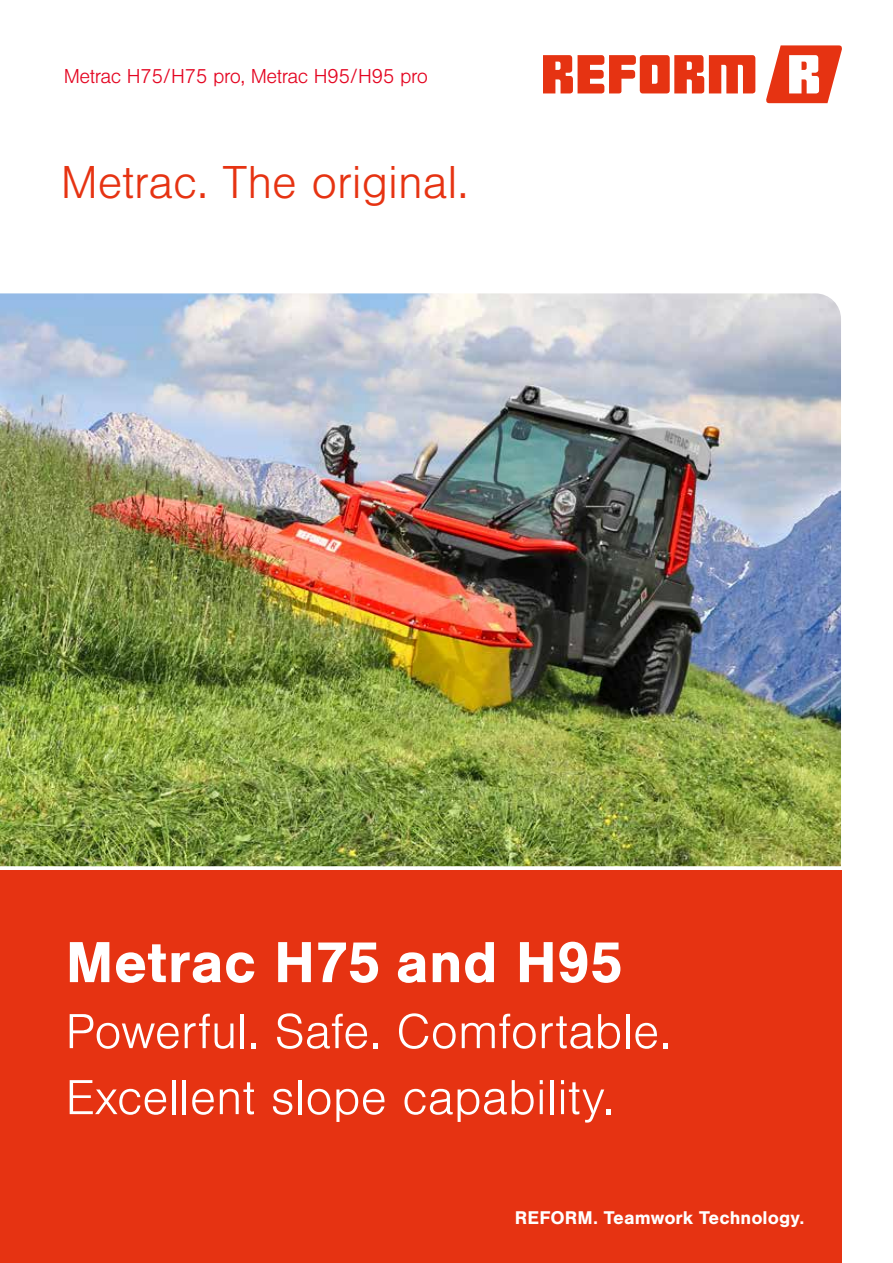
<style>
.page{position:relative;width:893px;height:1263px;background:#fff}
.page>*{position:absolute;margin:0;border:0;box-sizing:border-box;transform-origin:0 0}
.t1{font:700 60px "Nimbus San";color:#fff}
.t2{font:300 51px/66px "Nimbus San";color:#fff}
.t3{font:300 48px "Nimbus San";color:#e63312}
.t4{font:300 21px "Nimbus San";letter-spacing:-.02em;color:#e40521}
.t5{font:700 19.2px "Nimbus San";color:#fff}
</style>
<div class="page">
<img style="left:0;top:293px;width:841px;height:573px">
<div style="left:0;top:870px;width:841px;height:393px;background:#e63312"></div>
<svg style="left:766px;top:45px;width:76px;height:58px"></svg>
<svg style="left:543px;top:55px;width:212px;height:38px"></svg>
<p class="t4" style="left:64px;top:65px;width:366px">Metrac H75/H75 pro, Metrac H95/H95 pro</p>
<p class="t3" style="left:61px;top:157px;width:409px">Metrac. The original.</p>
<p class="t1" style="left:66px;top:928px;width:558px">Metrac H75 and H95</p>
<p class="t2" style="left:66px;top:1000px;width:607px">Powerful. Safe. Comfortable.<br>Excellent slope capability.</p>
<p class="t5" style="left:515px;top:1207px;width:291px">REFORM. Teamwork Technology.</p>
</div>
